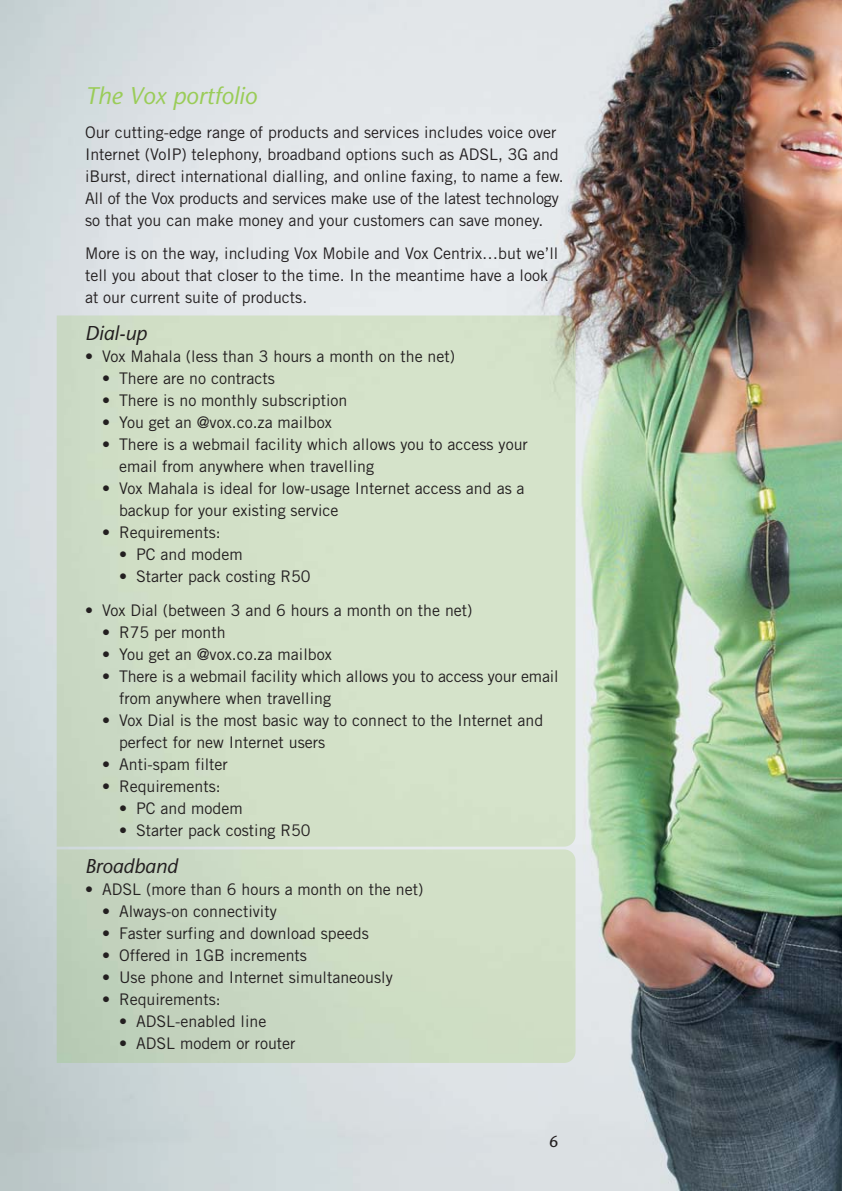
<style>
.page{position:relative;width:842px;height:1191px;background:#fff}
.page>*{position:absolute;margin:0;border:0;box-sizing:border-box;transform-origin:0 0}
.t1{font:italic 24px "Stone Sans";color:#9acc58}
.t2{font:italic 20px "Stone Sans";color:#231f20}
.t3{font:16px/22px "Trade Gothic";color:#231f20}
.t4{font:16px "Stone Sans";color:#231f20}
</style>
<div class="page">
<img style="left:0;top:0;width:842px;height:1191px">
<img style="left:57px;top:315px;width:518px;height:748px">
<h1 class="t1" style="left:85px;top:87px;width:173px">The Vox portfolio</h1>
<p class="t3" style="left:85px;top:122px;width:480px">Our cutting-edge range of products and services includes voice over Internet (VoIP) telephony, broadband options such as ADSL, 3G and iBurst, direct international dialling, and online faxing, to name a few.<br>All of the Vox products and services make use of the latest technology so that you can make money and your customers can save money.</p>
<p class="t3" style="left:85px;top:244px;width:475px">More is on the way, including Vox Mobile and Vox Centrix…but we’ll tell you about that closer to the time. In the meantime have a look at our current suite of products.</p>
<p class="t2" style="left:85px;top:326px;width:63px">Dial-up</p>
<p class="t3" style="left:85px;top:347px;width:372px">• Vox Mahala (less than 3 hours a month on the net)</p>
<p class="t3" style="left:102px;top:369px;width:174px">• There are no contracts</p>
<p class="t3" style="left:102px;top:391px;width:247px">• There is no monthly subscription</p>
<p class="t3" style="left:102px;top:413px;width:231px">• You get an @vox.co.za mailbox</p>
<p class="t3" style="left:119px;top:435px;width:410px;text-indent:-17px">• There is a webmail facility which allows you to access your email from anywhere when travelling</p>
<p class="t3" style="left:119px;top:479px;width:407px;text-indent:-17px">• Vox Mahala is ideal for low-usage Internet access and as a backup for your existing service</p>
<p class="t3" style="left:102px;top:523px;width:120px">• Requirements:</p>
<p class="t3" style="left:119px;top:545px;width:125px">• PC and modem</p>
<p class="t3" style="left:119px;top:567px;width:193px">• Starter pack costing R50</p>
<p class="t3" style="left:85px;top:600px;width:389px">• Vox Dial (between 3 and 6 hours a month on the net)</p>
<p class="t3" style="left:102px;top:622px;width:125px">• R75 per month</p>
<p class="t3" style="left:102px;top:644px;width:231px">• You get an @vox.co.za mailbox</p>
<p class="t3" style="left:119px;top:666px;width:441px;text-indent:-17px">• There is a webmail facility which allows you to access your email from anywhere when travelling</p>
<p class="t3" style="left:119px;top:710px;width:426px;text-indent:-17px">• Vox Dial is the most basic way to connect to the Internet and perfect for new Internet users</p>
<p class="t3" style="left:102px;top:754px;width:127px">• Anti-spam filter</p>
<p class="t3" style="left:102px;top:776px;width:120px">• Requirements:</p>
<p class="t3" style="left:119px;top:798px;width:125px">• PC and modem</p>
<p class="t3" style="left:119px;top:820px;width:193px">• Starter pack costing R50</p>
<p class="t2" style="left:85px;top:858px;width:94px">Broadband</p>
<p class="t3" style="left:85px;top:880px;width:340px">• ADSL (more than 6 hours a month on the net)</p>
<p class="t3" style="left:102px;top:902px;width:176px">• Always-on connectivity</p>
<p class="t3" style="left:102px;top:924px;width:268px">• Faster surfing and download speeds</p>
<p class="t3" style="left:102px;top:946px;width:206px">• Offered in 1GB increments</p>
<p class="t3" style="left:102px;top:968px;width:292px">• Use phone and Internet simultaneously</p>
<p class="t3" style="left:102px;top:990px;width:120px">• Requirements:</p>
<p class="t3" style="left:119px;top:1012px;width:149px">• ADSL-enabled line</p>
<p class="t3" style="left:119px;top:1034px;width:178px">• ADSL modem or router</p>
<p class="t4" style="left:549px;top:1135px;width:11px">6</p>
</div>
